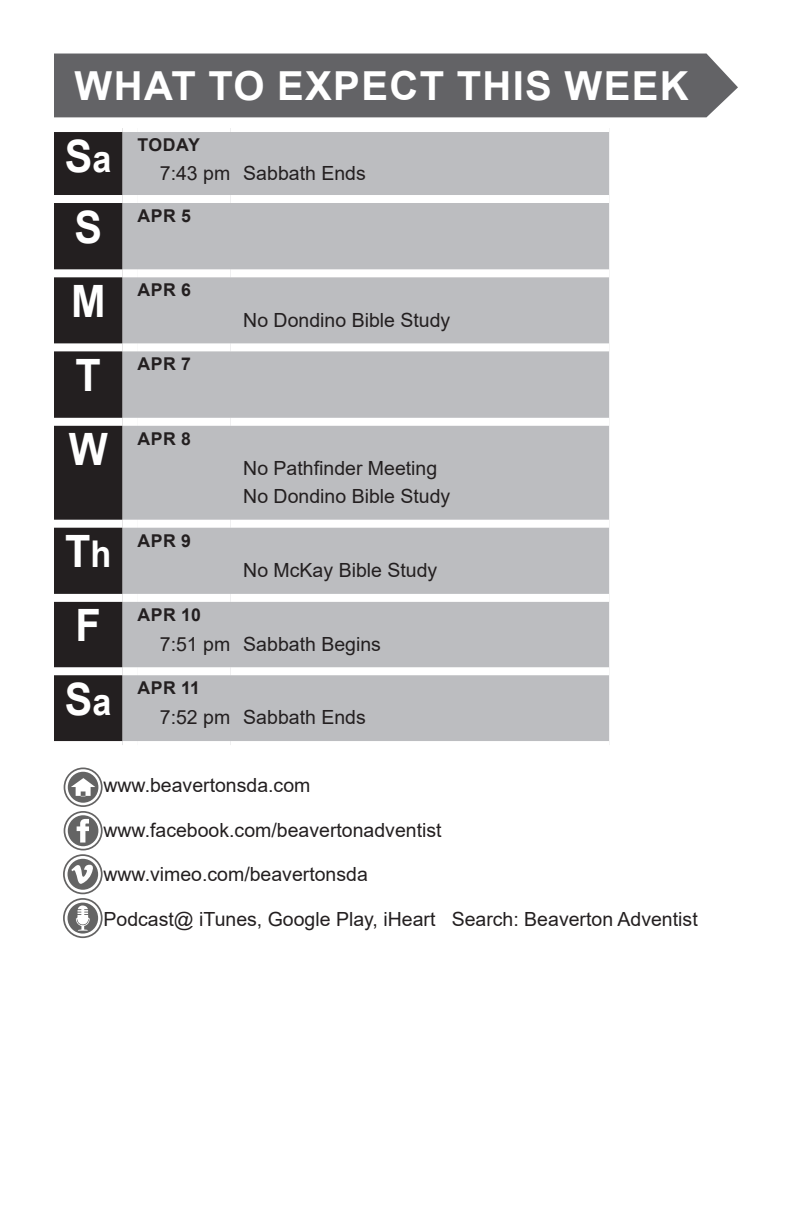
<style>
.page{position:relative;width:792px;height:1224px;background:#fff}
.page>*{position:absolute;margin:0;border:0;box-sizing:border-box;transform-origin:0 0}
.t1{font:700 44.6px "Arial";color:#fff;scale:.93 1}
.t2{font:700 40px "Arial";letter-spacing:.035em;color:#fff}
.t3{font:19.6px "Arial";color:#231f20}
.t4{font:700 17.6px "Arial";letter-spacing:.035em;color:#231f20}
.s1{font-size:36.8px}
</style>
<div class="page">
<div style="left:54px;top:132px;width:69px;height:609px;background:#231f20"></div>
<div style="left:123px;top:132px;width:486px;height:609px;background:#bcbdc0"></div>
<div style="left:54px;top:195px;width:69px;height:8px;background:#fff"></div>
<div style="left:123px;top:195px;width:14px;height:8px;background:#fff"></div>
<div style="left:137px;top:195px;width:93px;height:8px;background:#fff"></div>
<div style="left:230px;top:195px;width:379px;height:8px;background:#fff"></div>
<div style="left:54px;top:269px;width:69px;height:8px;background:#fff"></div>
<div style="left:123px;top:269px;width:14px;height:8px;background:#fff"></div>
<div style="left:137px;top:269px;width:93px;height:8px;background:#fff"></div>
<div style="left:230px;top:269px;width:379px;height:8px;background:#fff"></div>
<div style="left:54px;top:418px;width:69px;height:8px;background:#fff"></div>
<div style="left:54px;top:520px;width:69px;height:8px;background:#fff"></div>
<div style="left:123px;top:418px;width:14px;height:8px;background:#fff"></div>
<div style="left:137px;top:418px;width:93px;height:8px;background:#fff"></div>
<div style="left:230px;top:418px;width:379px;height:8px;background:#fff"></div>
<div style="left:123px;top:520px;width:14px;height:8px;background:#fff"></div>
<div style="left:137px;top:520px;width:93px;height:8px;background:#fff"></div>
<div style="left:230px;top:520px;width:379px;height:8px;background:#fff"></div>
<div style="left:54px;top:343px;width:69px;height:8px;background:#fff"></div>
<div style="left:123px;top:343px;width:14px;height:8px;background:#fff"></div>
<div style="left:137px;top:343px;width:93px;height:8px;background:#fff"></div>
<div style="left:230px;top:343px;width:379px;height:8px;background:#fff"></div>
<div style="left:54px;top:594px;width:69px;height:8px;background:#fff"></div>
<div style="left:54px;top:667px;width:69px;height:8px;background:#fff"></div>
<div style="left:123px;top:594px;width:14px;height:8px;background:#fff"></div>
<div style="left:137px;top:594px;width:93px;height:8px;background:#fff"></div>
<div style="left:230px;top:594px;width:379px;height:8px;background:#fff"></div>
<div style="left:123px;top:667px;width:14px;height:8px;background:#fff"></div>
<div style="left:137px;top:667px;width:93px;height:8px;background:#fff"></div>
<div style="left:230px;top:667px;width:379px;height:8px;background:#fff"></div>
<div style="left:54px;top:54px;width:684px;height:63px;background:#636366"></div>
<div style="left:68px;top:859px;width:30px;height:31px;background:#646464;border-radius:50%"></div>
<div style="left:68px;top:903px;width:30px;height:31px;background:#646464;border-radius:50%"></div>
<div style="left:63px;top:854px;width:40px;height:40px;border:2px solid #646363;border-radius:50%"></div>
<div style="left:63px;top:898px;width:40px;height:40px;border:2px solid #646363;border-radius:50%"></div>
<div style="left:68px;top:772px;width:30px;height:31px;background:#646464;border-radius:50%"></div>
<svg style="left:71px;top:778px;width:24px;height:18px"></svg>
<div style="left:64px;top:768px;width:39px;height:39px;border:2px solid #646363;border-radius:50%"></div>
<div style="left:68px;top:815px;width:30px;height:31px;background:#646464;border-radius:50%"></div>
<div style="left:64px;top:811px;width:39px;height:39px;border:2px solid #646363;border-radius:50%"></div>
<svg style="left:77px;top:819px;width:12px;height:24px"></svg>
<svg style="left:71px;top:864px;width:22px;height:20px"></svg>
<svg style="left:76px;top:905px;width:14px;height:26px"></svg>
<p class="t2" style="left:75px;top:58px;width:616px">WHAT TO EXPECT THIS WEEK</p>
<p class="t1" style="left:65px;top:124px;width:52px">S<span class="s1">a</span></p>
<p class="t4" style="left:137px;top:132px;width:64px">TODAY</p>
<p class="t3" style="left:160px;top:160px;width:72px">7:43 pm</p>
<p class="t3" style="left:243px;top:160px;width:124px">Sabbath Ends</p>
<p class="t1" style="left:74px;top:195px;width:31px">S</p>
<p class="t4" style="left:137px;top:203px;width:55px">APR 5</p>
<p class="t1" style="left:71px;top:270px;width:39px">M</p>
<p class="t4" style="left:137px;top:278px;width:55px">APR 6</p>
<p class="t1" style="left:76px;top:344px;width:29px">T</p>
<p class="t4" style="left:137px;top:352px;width:55px">APR 7</p>
<p class="t1" style="left:69px;top:418px;width:44px">W</p>
<p class="t4" style="left:137px;top:426px;width:55px">APR 8</p>
<p class="t1" style="left:65px;top:520px;width:51px">T<span class="s1">h</span></p>
<p class="t4" style="left:137px;top:528px;width:55px">APR 9</p>
<p class="t3" style="left:243px;top:306px;width:209px">No Dondino Bible Study</p>
<p class="t3" style="left:243px;top:455px;width:196px">No Pathfinder Meeting</p>
<p class="t3" style="left:243px;top:483px;width:209px">No Dondino Bible Study</p>
<p class="t3" style="left:243px;top:557px;width:195px">No McKay Bible Study</p>
<p class="t1" style="left:76px;top:594px;width:29px">F</p>
<p class="t4" style="left:137px;top:602px;width:65px">APR 10</p>
<p class="t3" style="left:160px;top:630px;width:72px">7:51 pm</p>
<p class="t3" style="left:243px;top:630px;width:139px">Sabbath Begins</p>
<p class="t1" style="left:65px;top:668px;width:52px">S<span class="s1">a</span></p>
<p class="t4" style="left:137px;top:676px;width:64px">APR 11</p>
<p class="t3" style="left:160px;top:704px;width:72px">7:52 pm</p>
<p class="t3" style="left:243px;top:704px;width:124px">Sabbath Ends</p>
<p class="t3" style="left:104px;top:772px;width:208px">www.beavertonsda.com</p>
<p class="t3" style="left:104px;top:816px;width:340px">www.facebook.com/beavertonadventist</p>
<p class="t3" style="left:104px;top:861px;width:266px">www.vimeo.com/beavertonsda</p>
<p class="t3" style="left:104px;top:905px;width:596px">Podcast@ iTunes, Google Play, iHeart Search: Beaverton Adventist</p>
</div>
